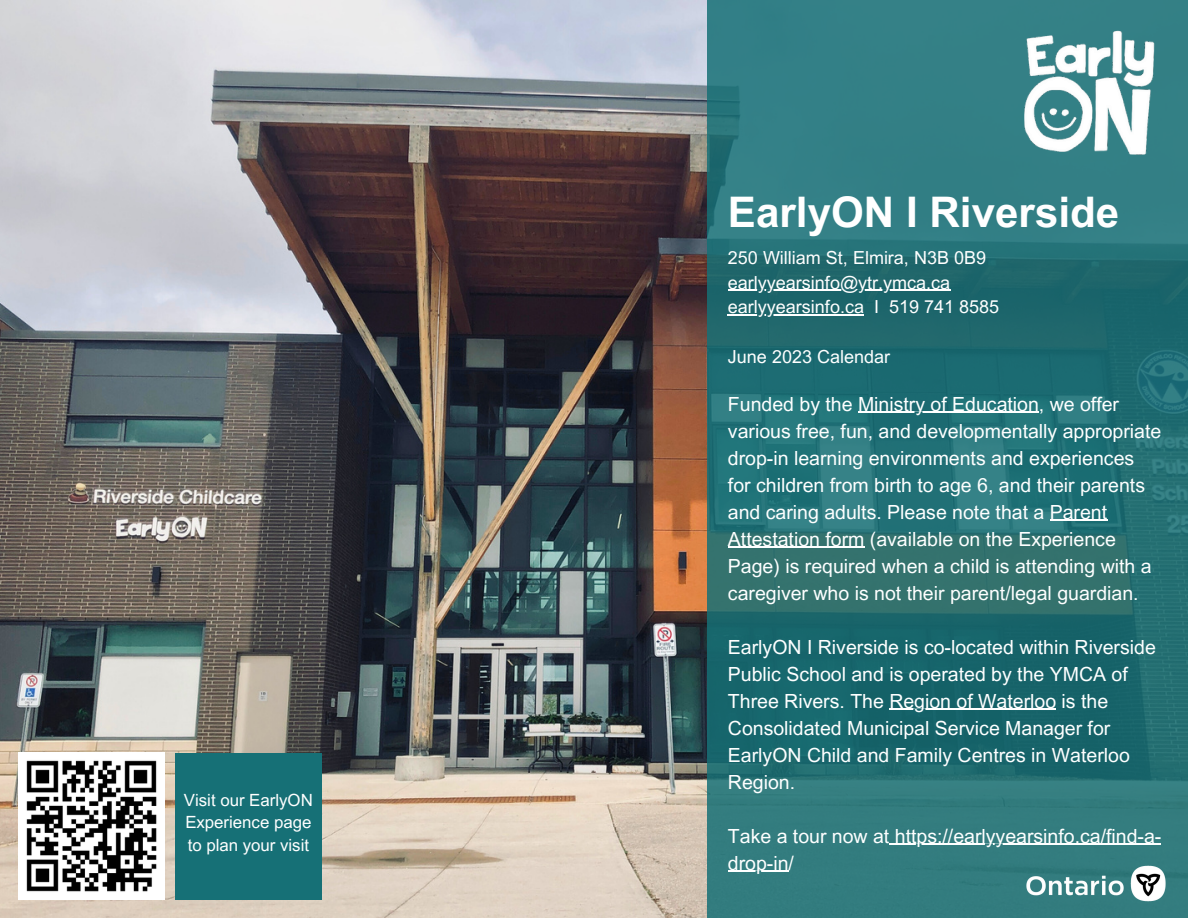
<style>
.page{position:relative;width:1188px;height:918px;background:#fff}
.page>*{position:absolute;margin:0;border:0;box-sizing:border-box;transform-origin:0 0}
.t1{font:700 42.15px "Arial MT Pro";color:#fff}
.t2{font:19.5px/27px "Arial MT Pro";color:#feffff}
.t3{font:18px "Arial MT Pro";color:#fff}
.t4{font:16.8px/22.5px "Arial MT Pro";color:#fff;text-align:justify}
</style>
<div class="page">
<img style="left:0;top:0;width:707px;height:918px">
<svg style="left:707px;top:0;width:481px;height:918px;background:#287377"></svg>
<img style="left:18px;top:753px;width:147px;height:146px">
<img style="left:1017px;top:25px;width:146px;height:134px">
<div style="left:175px;top:753px;width:147px;height:147px;background:#167076"></div>
<img style="left:1010px;top:849px;width:173px;height:69px">
<hr style="left:728px;top:290px;width:222px;height:1px;background:#fff">
<hr style="left:728px;top:314px;width:136px;height:2px;background:#fff">
<hr style="left:858px;top:412px;width:181px;height:1px;background:#feffff">
<hr style="left:1050px;top:520px;width:57px;height:1px;background:#feffff">
<hr style="left:728px;top:547px;width:136px;height:1px;background:#feffff">
<hr style="left:889px;top:709px;width:167px;height:1px;background:#feffff">
<hr style="left:889px;top:844px;width:272px;height:1px;background:#feffff">
<hr style="left:728px;top:871px;width:61px;height:1px;background:#feffff">
<p class="t4" style="left:184px;top:791px;width:130px">Visit our EarlyON Experience page to plan your visit</p>
<p class="t1" style="left:728px;top:196px;width:393px">EarlyON I Riverside</p>
<p class="t3" style="left:728px;top:251px;width:260px">250 William St, Elmira, N3B 0B9</p>
<p class="t3" style="left:728px;top:275px;width:224px">earlyyearsinfo@ytr.ymca.ca</p>
<p class="t3" style="left:728px;top:300px;width:273px">earlyyearsinfo.ca I 519 741 8585</p>
<p class="t3" style="left:728px;top:350px;width:164px">June 2023 Calendar</p>
<p class="t2" style="left:728px;top:393px;width:435px">Funded by the Ministry of Education, we offer various free, fun, and developmentally appropriate drop-in learning environments and experiences for children from birth to age 6, and their parents and caring adults. Please note that a Parent Attestation form (available on the Experience Page) is required when a child is attending with a caregiver who is not their parent/legal guardian.</p>
<p class="t2" style="left:728px;top:636px;width:429px">EarlyON I Riverside is co-located within Riverside Public School and is operated by the YMCA of Three Rivers. The Region of Waterloo is the Consolidated Municipal Service Manager for EarlyON Child and Family Centres in Waterloo Region.</p>
<p class="t2" style="left:728px;top:825px;width:435px">Take a tour now at https://earlyyearsinfo.ca/find-a&shy;drop-in/</p>
</div>
